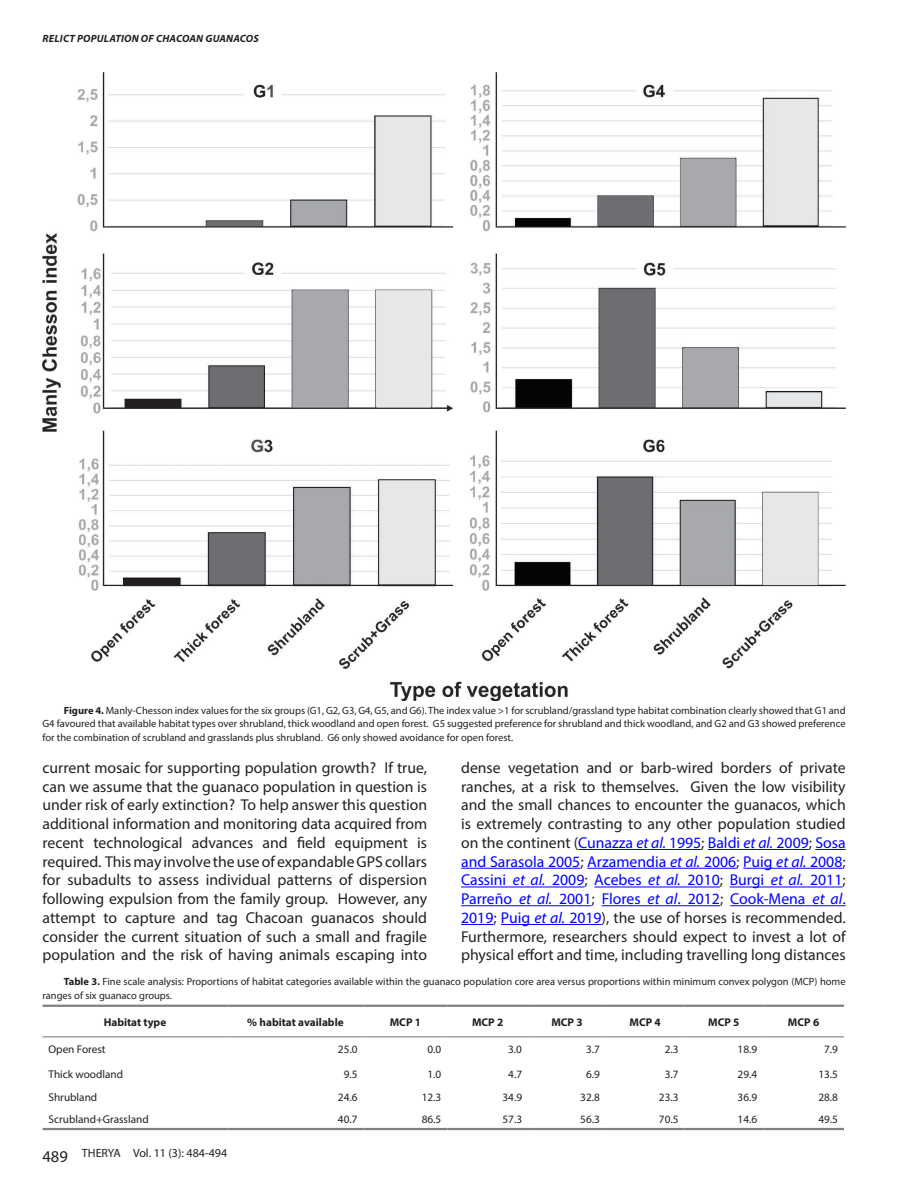
<style>
.page{position:relative;width:918px;height:1188px;background:#fff}
.page>*{position:absolute;margin:0;border:0;box-sizing:border-box;transform-origin:0 0}
.t1{font:15.75px/18.8px "Myriad Pro";color:#231f20;text-align:justify}
.t2{font:12px "Myriad Pro";color:#231f20}
.t3{font:11.25px "Myriad Pro";color:#231f20}
.t4{font:700 11.25px "Myriad Pro";color:#231f20}
.t5{font:10.5px/13.5px "Myriad Pro";color:#231f20;text-align:justify}
.t6{font:italic 700 10.5px "Myriad Pro";letter-spacing:.02em;color:#231f20}
.s1{font-weight:700}
.s2{color:#00f}
.s3{font-style:italic;color:#00f}
.s4{font-size:16.5px}
</style>
<div class="page">
<hr style="left:578px;top:849px;width:123px;height:1px;background:#00f">
<hr style="left:708px;top:849px;width:101px;height:1px;background:#00f">
<hr style="left:815px;top:849px;width:31px;height:1px;background:#00f">
<hr style="left:461px;top:868px;width:119px;height:1px;background:#00f">
<hr style="left:587px;top:868px;width:149px;height:1px;background:#00f">
<hr style="left:743px;top:868px;width:99px;height:1px;background:#00f">
<hr style="left:461px;top:887px;width:123px;height:1px;background:#00f">
<hr style="left:594px;top:887px;width:126px;height:1px;background:#00f">
<hr style="left:730px;top:887px;width:112px;height:1px;background:#00f">
<hr style="left:461px;top:905px;width:130px;height:1px;background:#00f">
<hr style="left:602px;top:905px;width:118px;height:1px;background:#00f">
<hr style="left:730px;top:905px;width:116px;height:1px;background:#00f">
<hr style="left:461px;top:924px;width:32px;height:1px;background:#00f">
<hr style="left:501px;top:924px;width:101px;height:1px;background:#00f">
<hr style="left:43px;top:1005px;width:184px;height:2px;background:#808080">
<hr style="left:227px;top:1005px;width:137px;height:2px;background:#808080">
<hr style="left:364px;top:1005px;width:83px;height:2px;background:#808080">
<hr style="left:447px;top:1005px;width:81px;height:2px;background:#808080">
<hr style="left:528px;top:1005px;width:78px;height:2px;background:#808080">
<hr style="left:606px;top:1005px;width:79px;height:2px;background:#808080">
<hr style="left:685px;top:1005px;width:78px;height:2px;background:#808080">
<hr style="left:763px;top:1005px;width:81px;height:2px;background:#808080">
<hr style="left:43px;top:1128px;width:184px;height:2px;background:#808080">
<hr style="left:227px;top:1128px;width:137px;height:2px;background:#808080">
<hr style="left:364px;top:1128px;width:83px;height:2px;background:#808080">
<hr style="left:447px;top:1128px;width:81px;height:2px;background:#808080">
<hr style="left:528px;top:1128px;width:78px;height:2px;background:#808080">
<hr style="left:606px;top:1128px;width:79px;height:2px;background:#808080">
<hr style="left:685px;top:1128px;width:78px;height:2px;background:#808080">
<hr style="left:763px;top:1128px;width:81px;height:2px;background:#808080">
<hr style="left:43px;top:1036px;width:184px;height:1px;background:#808080">
<hr style="left:227px;top:1036px;width:137px;height:1px;background:#808080">
<hr style="left:364px;top:1036px;width:83px;height:1px;background:#808080">
<hr style="left:447px;top:1036px;width:81px;height:1px;background:#808080">
<hr style="left:528px;top:1036px;width:78px;height:1px;background:#808080">
<hr style="left:606px;top:1036px;width:79px;height:1px;background:#808080">
<hr style="left:685px;top:1036px;width:78px;height:1px;background:#808080">
<hr style="left:763px;top:1036px;width:81px;height:1px;background:#808080">
<img style="left:43px;top:72px;width:803px;height:628px">
<p class="t6" style="left:43px;top:31px;width:218px">RELICT POPULATION OF CHACOAN GUANACOS</p>
<p class="t5" style="left:43px;top:703px;width:805px;text-indent:21px"><span class="s1">Figure 4.</span> Manly-Chesson index values for the six groups (G1, G2, G3, G4, G5, and G6). The index value &gt;1 for scrubland/grassland type habitat combination clearly showed that G1 and G4 favoured that available habitat types over shrubland, thick woodland and open forest. G5 suggested preference for shrubland and thick woodland, and G2 and G3 showed preference for the combination of scrubland and grasslands plus shrubland. G6 only showed avoidance for open forest.</p>
<p class="t1" style="left:43px;top:758px;width:386px">current mosaic for supporting population growth? If true, can we assume that the guanaco population in question is under risk of early extinction? To help answer this question additional information and monitoring data acquired from recent technological advances and field equipment is required. This may involve the use of expandable GPS collars for subadults to assess individual patterns of dispersion following expulsion from the family group. However, any attempt to capture and tag Chacoan guanacos should consider the current situation of such a small and fragile population and the risk of having animals escaping into</p>
<p class="t1" style="left:461px;top:758px;width:386px">dense vegetation and or barb-wired borders of private ranches, at a risk to themselves. Given the low visibility and the small chances to encounter the guanacos, which is extremely contrasting to any other population studied on the continent (<span class="s2">Cunazza</span> <span class="s3">et al.</span> <span class="s2">1995</span>; <span class="s2">Baldi</span> <span class="s3">et al.</span> <span class="s2">2009</span>; <span class="s2">Sosa and Sarasola 2005</span>; <span class="s2">Arzamendia</span> <span class="s3">et al.</span> <span class="s2">2006</span>; <span class="s2">Puig</span> <span class="s3">et al.</span> <span class="s2">2008</span>; <span class="s2">Cassini</span> <span class="s3">et al.</span> <span class="s2">2009</span>; <span class="s2">Acebes</span> <span class="s3">et al.</span> <span class="s2">2010</span>; <span class="s2">Burgi</span> <span class="s3">et al.</span> <span class="s2">2011</span>; <span class="s2">Parreño</span> <span class="s3">et al.</span> <span class="s2">2001</span>; <span class="s2">Flores</span> <span class="s3">et al</span><span class="s2">. 2012</span>; <span class="s2">Cook-Mena</span> <span class="s3">et al</span><span class="s2">.<br>2019</span>; <span class="s2">Puig</span> <span class="s3">et al.</span> <span class="s2">2019</span>), the use of horses is recommended.<br>Furthermore, researchers should expect to invest a lot of physical effort and time, including travelling long distances</p>
<p class="t5" style="left:43px;top:975px;width:805px;text-indent:21px"><span class="s1">Table 3.</span> Fine scale analysis: Proportions of habitat categories available within the guanaco population core area versus proportions within minimum convex polygon (MCP) home ranges of six guanaco groups.</p>
<p class="t4" style="left:104px;top:1014px;width:64px">Habitat type</p>
<p class="t4" style="left:247px;top:1014px;width:98px">% habitat available</p>
<p class="t4" style="left:390px;top:1014px;width:33px">MCP 1</p>
<p class="t4" style="left:472px;top:1014px;width:33px">MCP 2</p>
<p class="t4" style="left:551px;top:1014px;width:33px">MCP 3</p>
<p class="t4" style="left:630px;top:1014px;width:33px">MCP 4</p>
<p class="t4" style="left:708px;top:1014px;width:33px">MCP 5</p>
<p class="t4" style="left:788px;top:1014px;width:33px">MCP 6</p>
<p class="t3" style="left:49px;top:1043px;width:59px">Open Forest</p>
<p class="t3" style="left:338px;top:1043px;width:21px">25.0</p>
<p class="t3" style="left:427px;top:1043px;width:15px">0.0</p>
<p class="t3" style="left:508px;top:1043px;width:15px">3.0</p>
<p class="t3" style="left:586px;top:1043px;width:15px">3.7</p>
<p class="t3" style="left:665px;top:1043px;width:15px">2.3</p>
<p class="t3" style="left:738px;top:1043px;width:21px">18.9</p>
<p class="t3" style="left:824px;top:1043px;width:15px">7.9</p>
<p class="t3" style="left:49px;top:1067px;width:76px">Thick woodland</p>
<p class="t3" style="left:344px;top:1067px;width:15px">9.5</p>
<p class="t3" style="left:427px;top:1067px;width:15px">1.0</p>
<p class="t3" style="left:508px;top:1067px;width:15px">4.7</p>
<p class="t3" style="left:586px;top:1067px;width:15px">6.9</p>
<p class="t3" style="left:665px;top:1067px;width:15px">3.7</p>
<p class="t3" style="left:738px;top:1067px;width:21px">29.4</p>
<p class="t3" style="left:818px;top:1067px;width:21px">13.5</p>
<p class="t3" style="left:49px;top:1090px;width:50px">Shrubland</p>
<p class="t3" style="left:338px;top:1090px;width:21px">24.6</p>
<p class="t3" style="left:422px;top:1090px;width:21px">12.3</p>
<p class="t3" style="left:502px;top:1090px;width:21px">34.9</p>
<p class="t3" style="left:580px;top:1090px;width:21px">32.8</p>
<p class="t3" style="left:659px;top:1090px;width:21px">23.3</p>
<p class="t3" style="left:738px;top:1090px;width:21px">36.9</p>
<p class="t3" style="left:818px;top:1090px;width:21px">28.8</p>
<p class="t3" style="left:49px;top:1112px;width:102px">Scrubland+Grassland</p>
<p class="t3" style="left:338px;top:1112px;width:21px">40.7</p>
<p class="t3" style="left:422px;top:1112px;width:21px">86.5</p>
<p class="t3" style="left:502px;top:1112px;width:21px">57.3</p>
<p class="t3" style="left:580px;top:1112px;width:21px">56.3</p>
<p class="t3" style="left:659px;top:1112px;width:21px">70.5</p>
<p class="t3" style="left:738px;top:1112px;width:21px">14.6</p>
<p class="t3" style="left:818px;top:1112px;width:21px">49.5</p>
<p class="t2" style="left:43px;top:1146px;width:186px"><span class="s4">489</span> THERYA Vol. 11 (3): 484-494</p>
</div>
